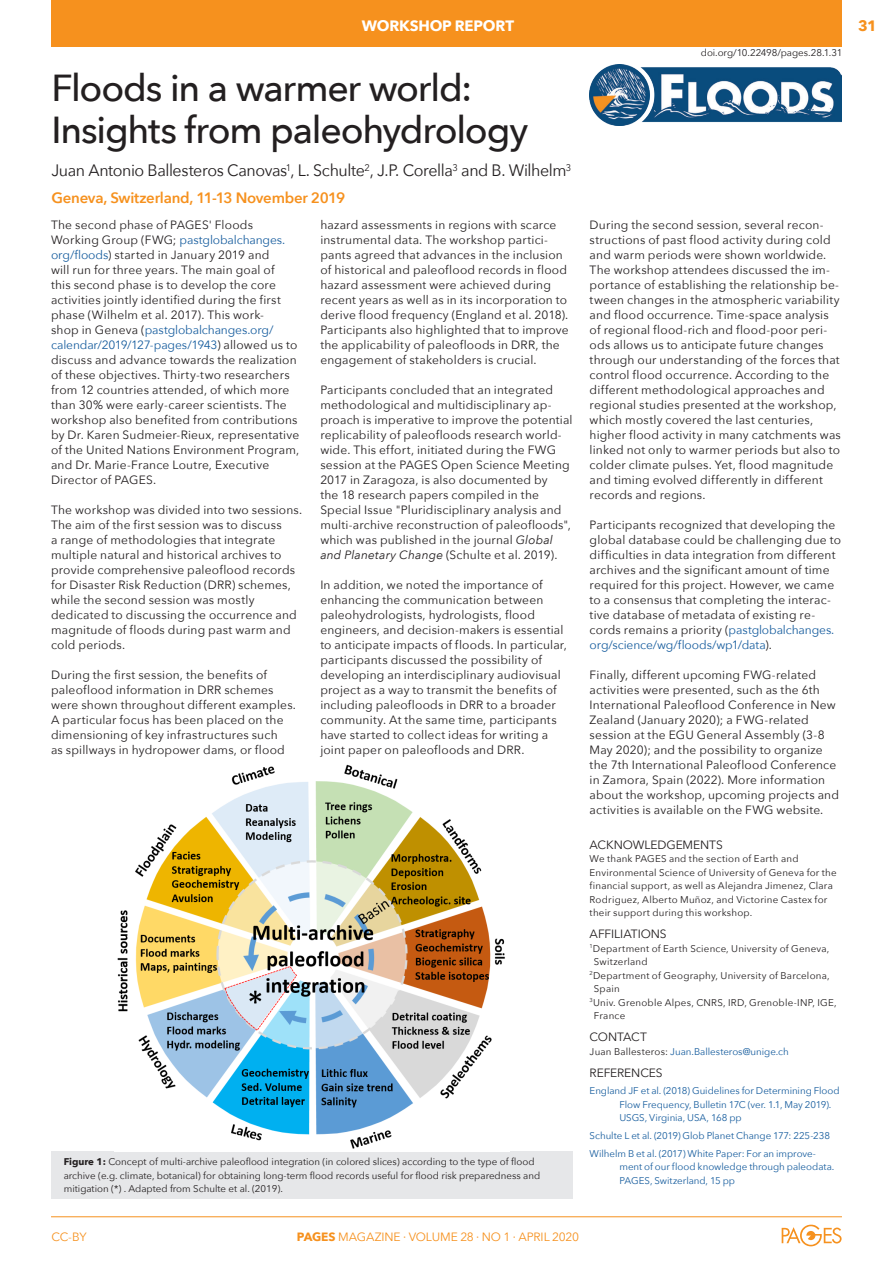
<style>
.page{position:relative;width:893px;height:1263px;background:#fff}
.page>*{position:absolute;margin:0;border:0;box-sizing:border-box;transform-origin:0 0}
.ARTICLE-Title{font:500 37.5px/42px "Avenir Next";letter-spacing:-.03em;color:#231f20}
.ARTICLE-Authors{font:16.5px "Avenir Next";letter-spacing:-.025em;color:#231f20}
.ARTICLE-PlaceDate{font:600 15px "Avenir Next";letter-spacing:-.015em;color:#f6911e}
.t1{font:700 15px "Avenir Next";letter-spacing:-.015em;color:#fff}
.t2{font:700 15px "Avenir Next";color:#f6911e}
._3col-text{font:12px/15px "Avenir Next";letter-spacing:.015em;color:#231f20}
.ARTICLE-INFO-Title{font:12px "Avenir Next";letter-spacing:-.01em;color:#231f20}
.t3{font:12px "Avenir Next";letter-spacing:-.01em;color:#f6911e}
.ARTICLE-INFO-Referen{font:9.75px/13.5px "Avenir Next";letter-spacing:-.005em;color:#175d9e}
.ARTICLE-Figure_Capti{font:9.75px/13.5px "Avenir Next";color:#231f20}
.ARTICLE-INFO-General{font:9.75px/13.5px "Avenir Next";letter-spacing:.02em;color:#231f20}
.ARTICLE-INFO-Authors{font:9.75px/13.5px "Avenir Next";letter-spacing:.02em;color:#231f20}
.ARTICLE-INFO-General-2{font:9.75px "Avenir Next";color:#175d9e}
.DOI{font:9.75px "Avenir Next";letter-spacing:-.005em;color:#231f20}
.s1{color:#175d9e}
.s2{font-style:italic}
.s3{font-weight:700}
.s4{color:#231f20}
</style>
<div class="page">
<hr style="left:51px;top:1216px;width:791px;height:1px;background:#f6911e">
<svg style="left:782px;top:1225px;width:60px;height:21px"></svg>
<div style="left:51px;top:0;width:791px;height:46px;background:#f6911e"></div>
<img style="left:590px;top:65px;width:252px;height:61px">
<div style="left:51px;top:1151px;width:522px;height:48px;background:#e6e7e9"></div>
<img style="left:117px;top:764px;width:388px;height:385px">
<p class="t1" style="left:362px;top:12px;width:154px">WORKSHOP REPORT</p>
<p class="t2" style="left:858px;top:12px;width:20px">31</p>
<p class="ARTICLE-Title" style="left:51px;top:66px;width:478px">Floods in a warmer world:<br>I nsights from paleohydrology</p>
<p class="ARTICLE-Authors" style="left:51px;top:157px;width:521px">Juan Antonio Ballesteros Canovas<sup>1</sup>, L. Schulte<sup>2</sup>, J.P. Corella<sup>3</sup> and B. Wilhelm<sup>3</sup></p>
<p class="ARTICLE-PlaceDate" style="left:51px;top:185px;width:295px">Geneva, Switzerland, 11-13 November 2019</p>
<p class="_3col-text" style="left:51px;top:217px;width:250px">The second phase of PAGES' Floods Working Group (FWG; <span class="s1">pastglobalchanges. org/floods</span>) started in January 2019 and<br>will run for three years. The main goal of<br>this second phase is to develop the core activities jointly identified during the first phase (Wilhelm et al. 2017). This work-<br>shop in Geneva (<span class="s1">pastglobalchanges.org/ calendar/2019/127-pages/1943</span>) allowed us to discuss and advance towards the realization of these objectives. Thirty-two researchers from 12 countries attended, of which more than 30% were early-career scientists. The workshop also benefited from contributions by Dr. Karen Sudmeier-Rieux, representative of the United Nations Environment Program, and Dr. Marie-France Loutre, Executive Director of PAGES.</p>
<p class="_3col-text" style="left:51px;top:502px;width:253px">The workshop was divided into two sessions.<br>The aim of the first session was to discuss<br>a range of methodologies that integrate multiple natural and historical archives to provide comprehensive paleoflood records for Disaster Risk Reduction (DRR) schemes, while the second session was mostly dedicated to discussing the occurrence and magnitude of floods during past warm and cold periods.</p>
<p class="_3col-text" style="left:51px;top:667px;width:247px">During the first session, the benefits of paleoflood information in DRR schemes were shown throughout different examples.<br>A particular focus has been placed on the dimensioning of key infrastructures such<br>as spillways in hydropower dams, or flood</p>
<p class="_3col-text" style="left:320px;top:217px;width:250px">hazard assessments in regions with scarce instrumental data. The workshop partici&shy;pants agreed that advances in the inclusion of historical and paleoflood records in flood hazard assessment were achieved during recent years as well as in its incorporation to derive flood frequency (England et al. 2018).<br>Participants also highlighted that to improve the applicability of paleofloods in DRR, the engagement of stakeholders is crucial.</p>
<p class="_3col-text" style="left:320px;top:382px;width:254px">Participants concluded that an integrated methodological and multidisciplinary ap&shy;proach is imperative to improve the potential replicability of paleofloods research world&shy;wide. This effort, initiated during the FWG session at the PAGES Open Science Meeting 2017 in Zaragoza, is also documented by<br>the 18 research papers compiled in the Special Issue "Pluridisciplinary analysis and multi-archive reconstruction of paleofloods", which was published in the journal <span class="s2">Global and Planetary Change</span> (Schulte et al. 2019).</p>
<p class="_3col-text" style="left:320px;top:577px;width:248px">I n addition, we noted the importance of enhancing the communication between paleohydrologists, hydrologists, flood engineers, and decision-makers is essential to anticipate impacts of floods. I n particular, participants discussed the possibility of developing an interdisciplinary audiovisual project as a way to transmit the benefits of including paleofloods in DRR to a broader community. At the same time, participants have started to collect ideas for writing a joint paper on paleofloods and DRR.</p>
<p class="ARTICLE-Figure_Capti" style="left:64px;top:1155px;width:478px"><span class="s3">Figure 1:</span> Concept of multi-archive paleoflood integration (in colored slices) according to the type of flood archive (e.g. climate, botanical) for obtaining long-term flood records useful for flood risk preparedness and mitigation (*) . Adapted from Schulte et al. (2019).</p>
<p class="DOI" style="left:701px;top:45px;width:143px">doi.org/10.22498/pages.28.1.31</p>
<p class="_3col-text" style="left:590px;top:217px;width:253px">During the second session, several recon&shy;structions of past flood activity during cold and warm periods were shown worldwide.<br>The workshop attendees discussed the im&shy;portance of establishing the relationship be&shy;tween changes in the atmospheric variability and flood occurrence. Time-space analysis of regional flood-rich and flood-poor peri&shy;ods allows us to anticipate future changes through our understanding of the forces that control flood occurrence. According to the different methodological approaches and regional studies presented at the workshop, which mostly covered the last centuries, higher flood activity in many catchments was linked not only to warmer periods but also to colder climate pulses. Yet, flood magnitude and timing evolved differently in different records and regions.</p>
<p class="_3col-text" style="left:590px;top:517px;width:253px">Participants recognized that developing the global database could be challenging due to difficulties in data integration from different archives and the significant amount of time required for this project. However, we came to a consensus that completing the interac&shy;tive database of metadata of existing re&shy;cords remains a priority (<span class="s1">pastglobalchanges. org/science/wg/floods/wp1/data</span>).</p>
<p class="_3col-text" style="left:590px;top:667px;width:251px">Finally, different upcoming FWG-related activities were presented, such as the 6th<br>I nternational Paleoflood Conference in New Zealand (January 2020); a FWG-related session at the EGU General Assembly (3-8<br>May 2020); and the possibility to organize the 7th I nternational Paleoflood Conference in Zamora, Spain (2022). More information about the workshop, upcoming projects and activities is available on the FWG website.</p>
<p class="ARTICLE-INFO-Title" style="left:590px;top:834px;width:135px">ACKNOWLEDGEMENTS</p>
<p class="ARTICLE-INFO-General" style="left:590px;top:851px;width:249px">We thank PAGES and the section of Earth and Environmental Science of University of Geneva for the financial support, as well as Alejandra Jimenez, Clara Rodriguez, Alberto Muñoz, and Victorine Castex for their support during this workshop.</p>
<p class="ARTICLE-INFO-Title" style="left:590px;top:924px;width:79px">AFFI LIATIONS</p>
<p class="ARTICLE-INFO-Authors" style="left:594px;top:941px;width:237px;text-indent:-4px"><sup>1</sup>Department of Earth Science, University of Geneva,<br>Switzerland</p>
<p class="ARTICLE-INFO-Authors" style="left:594px;top:968px;width:237px;text-indent:-4px"><sup>2</sup>Department of Geography, University of Barcelona,<br>Spain</p>
<p class="ARTICLE-INFO-Authors" style="left:594px;top:995px;width:244px;text-indent:-4px"><sup>3</sup>Univ. Grenoble Alpes, CNRS, IRD, Grenoble-I NP, IGE,<br>France</p>
<p class="ARTICLE-INFO-Title" style="left:590px;top:1027px;width:59px">CONTACT</p>
<p class="ARTICLE-INFO-General-2" style="left:590px;top:1043px;width:201px"><span class="s4">Juan Ballesteros:</span> Juan.Ballesteros@unige.ch</p>
<p class="ARTICLE-INFO-Title" style="left:590px;top:1062px;width:75px">REFERENCES</p>
<p class="ARTICLE-INFO-Referen" style="left:619px;top:1084px;width:222px;text-indent:-30px">England JF et al. (2018) Guidelines for Determining Flood<br>Flow Frequency, Bulletin 17C (ver. 1.1, May 2019).<br>USGS, Virginia, USA, 168 pp</p>
<p class="ARTICLE-INFO-Referen" style="left:590px;top:1128px;width:242px">Schulte L et al. (2019) Glob Planet Change 177: 225-238</p>
<p class="ARTICLE-INFO-Referen" style="left:619px;top:1146px;width:217px;text-indent:-30px">Wilhelm B et al. (2017) White Paper: For an improve&shy;ment of our flood knowledge through paleodata.<br>PAGES, Switzerland, 15 pp</p>
<p class="t3" style="left:51px;top:1227px;width:37px">CC-BY</p>
<p class="t3" style="left:297px;top:1227px;width:284px"><span class="s3">PAGES</span> MAGAZI NE ∙ VOLUME 28 ∙ NO 1 ∙ April 2020</p>
</div>
